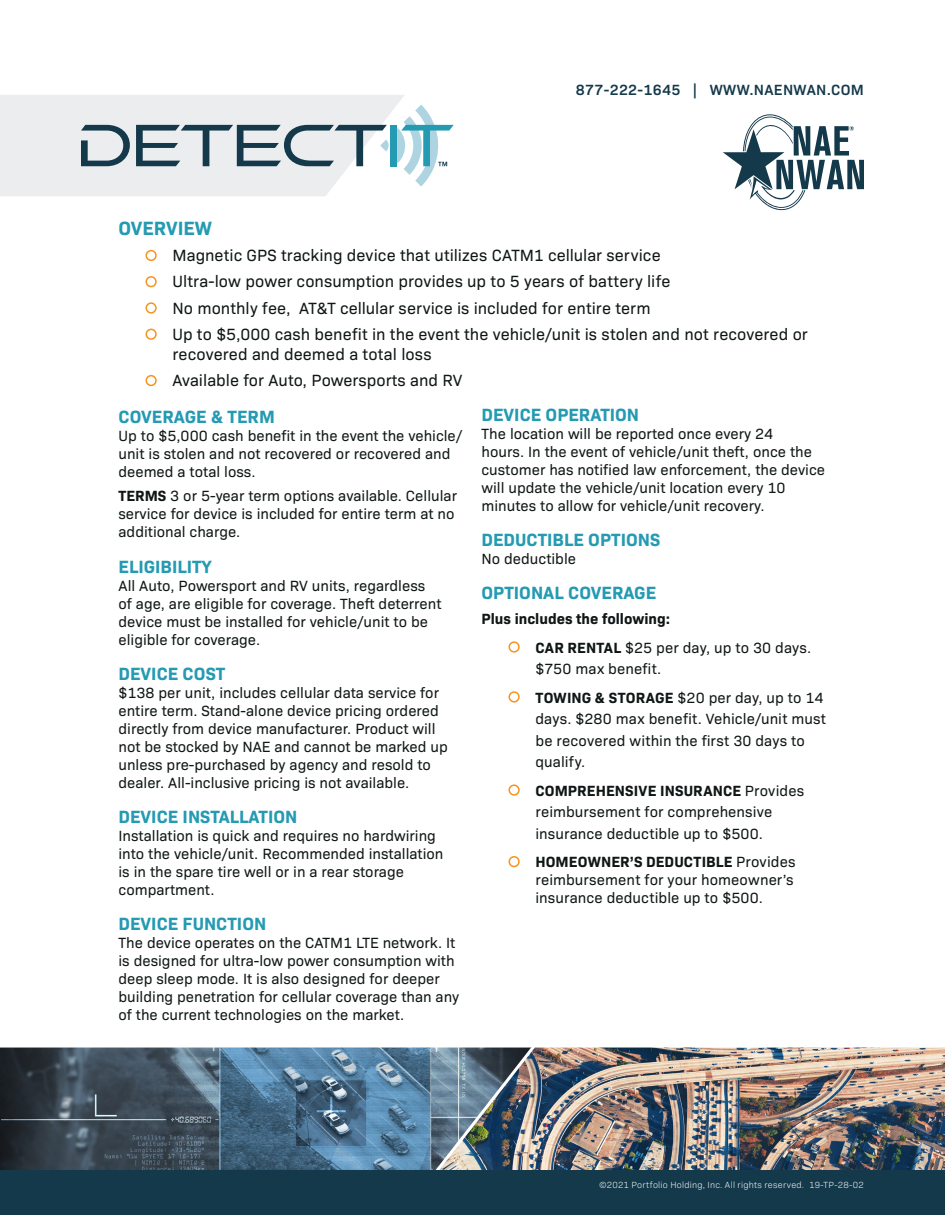
<style>
.page{position:relative;width:945px;height:1215px;background:#fff}
.page>*{position:absolute;margin:0;border:0;box-sizing:border-box;transform-origin:0 0}
.t1{font:700 19.5px "Bio Sans";color:#249ab3}
.t2{font:700 18px "Bio Sans";color:#249ab3}
.t3{font:16.5px/19.8px "Bio Sans";letter-spacing:.005em;color:#101616}
.t4{font:15px/18px "Bio Sans";color:#101616}
.t5{font:600 15px "Bio Sans";letter-spacing:.02em;color:#14394b}
.t6{font:700 15px "Bio Sans";color:#101616}
.t7{font:300 9px "Bio Sans";letter-spacing:.025em;color:#fff}
.s1{font-weight:700}
</style>
<div class="page">
<img style="left:538px;top:1048px;width:407px;height:122px">
<img style="left:0;top:1048px;width:420px;height:122px">
<img style="left:420px;top:1047px;width:118px;height:123px">
<svg style="left:723px;top:114px;width:141px;height:96px"></svg>
<div style="left:0;top:1170px;width:945px;height:45px;background:#14394b"></div>
<div style="left:146px;top:250px;width:11px;height:11px;border:2px solid #f7931d;border-radius:50%"></div>
<div style="left:146px;top:276px;width:11px;height:11px;border:2px solid #f7931d;border-radius:50%"></div>
<div style="left:146px;top:302px;width:11px;height:12px;border:2px solid #f7931d;border-radius:50%"></div>
<div style="left:146px;top:329px;width:11px;height:11px;border:2px solid #f7931d;border-radius:50%"></div>
<div style="left:146px;top:375px;width:11px;height:11px;border:2px solid #f7931d;border-radius:50%"></div>
<svg style="left:0;top:95px;width:454px;height:101px;background:#d4dce0"></svg>
<div style="left:509px;top:641px;width:11px;height:12px;border:2px solid #f7931d;border-radius:50%"></div>
<div style="left:509px;top:691px;width:11px;height:12px;border:2px solid #f7931d;border-radius:50%"></div>
<div style="left:509px;top:784px;width:11px;height:12px;border:2px solid #f7931d;border-radius:50%"></div>
<div style="left:509px;top:856px;width:11px;height:11px;border:2px solid #f7931d;border-radius:50%"></div>
<p class="t5" style="left:576px;top:79px;width:290px">877-222-1645 | WWW.NAENWAN.COM</p>
<p class="t1" style="left:118px;top:213px;width:95px">OVERVIEW</p>
<p class="t3" style="left:173px;top:244px;width:490px">Magnetic GPS tracking device that utilizes CATM1 cellular service</p>
<p class="t3" style="left:173px;top:270px;width:500px">Ultra-low power consumption provides up to 5 years of battery life</p>
<p class="t3" style="left:173px;top:297px;width:480px">No monthly fee, AT&amp;T cellular service is included for entire term</p>
<p class="t3" style="left:172px;top:323px;width:637px">Up to $5,000 cash benefit in the event the vehicle/unit is stolen and not recovered or recovered and deemed a total loss</p>
<p class="t3" style="left:172px;top:369px;width:291px">Available for Auto, Powersports and RV</p>
<p class="t2" style="left:118px;top:403px;width:158px">COVERAGE &amp; TERM</p>
<p class="t4" style="left:118px;top:425px;width:346px">Up to $5,000 cash benefit in the event the vehicle/ unit is stolen and not recovered or recovered and deemed a total loss.</p>
<p class="t4" style="left:118px;top:486px;width:340px"><span class="s1">TERMS</span> 3 or 5-year term options available. Cellular service for device is included for entire term at no additional charge.</p>
<p class="t2" style="left:118px;top:553px;width:95px">ELIGIBILITY</p>
<p class="t4" style="left:118px;top:575px;width:324px">All Auto, Powersport and RV units, regardless of age, are eligible for coverage. Theft deterrent device must be installed for vehicle/unit to be eligible for coverage.</p>
<p class="t2" style="left:118px;top:660px;width:108px">DEVICE COST</p>
<p class="t4" style="left:118px;top:682px;width:331px">$138 per unit, includes cellular data service for entire term. Stand-alone device pricing ordered directly from device manufacturer. Product will not be stocked by NAE and cannot be marked up unless pre-purchased by agency and resold to dealer. All-inclusive pricing is not available.</p>
<p class="t2" style="left:118px;top:803px;width:180px">DEVICE INSTALLATION</p>
<p class="t4" style="left:118px;top:825px;width:326px">Installation is quick and requires no hardwiring into the vehicle/unit. Recommended installation is in the spare tire well or in a rear storage compartment.</p>
<p class="t2" style="left:118px;top:910px;width:149px">DEVICE FUNCTION</p>
<p class="t4" style="left:118px;top:933px;width:342px">The device operates on the CATM1 LTE network. It is designed for ultra-low power consumption with deep sleep mode. It is also designed for deeper building penetration for cellular coverage than any of the current technologies on the market.</p>
<p class="t2" style="left:482px;top:401px;width:159px">DEVICE OPERATION</p>
<p class="t4" style="left:482px;top:424px;width:345px">The location will be reported once every 24<br>hours. In the event of vehicle/unit theft, once the customer has notified law enforcement, the device will update the vehicle/unit location every 10 minutes to allow for vehicle/unit recovery.</p>
<p class="t2" style="left:482px;top:526px;width:180px">DEDUCTIBLE OPTIONS</p>
<p class="t4" style="left:482px;top:549px;width:96px">No deductible</p>
<p class="t2" style="left:482px;top:579px;width:176px">OPTIONAL COVERAGE</p>
<p class="t6" style="left:482px;top:608px;width:190px">Plus includes the following:</p>
<p class="t4" style="left:536px;top:635px;width:277px;line-height:21.6px"><span class="s1">CAR RENTAL</span> $25 per day, up to 30 days. $750 max benefit.</p>
<p class="t4" style="left:536px;top:685px;width:292px;line-height:21.6px"><span class="s1">TOWING &amp; STORAGE</span> $20 per day, up to 14 days. $280 max benefit. Vehicle/unit must be recovered within the first 30 days to qualify.</p>
<p class="t4" style="left:536px;top:779px;width:270px;line-height:21.6px"><span class="s1">COMPREHENSIVE INSURANCE</span> Provides reimbursement for comprehensive insurance deductible up to $500.</p>
<p class="t4" style="left:536px;top:852px;width:262px"><span class="s1">HOMEOWNER’S DEDUCTIBLE</span> Provides reimbursement for your homeowner’s insurance deductible up to $500.</p>
<p class="t7" style="left:600px;top:1178px;width:266px">©2021 Portfolio Holding, Inc. All rights reserved. 19-TP-28-02</p>
</div>
